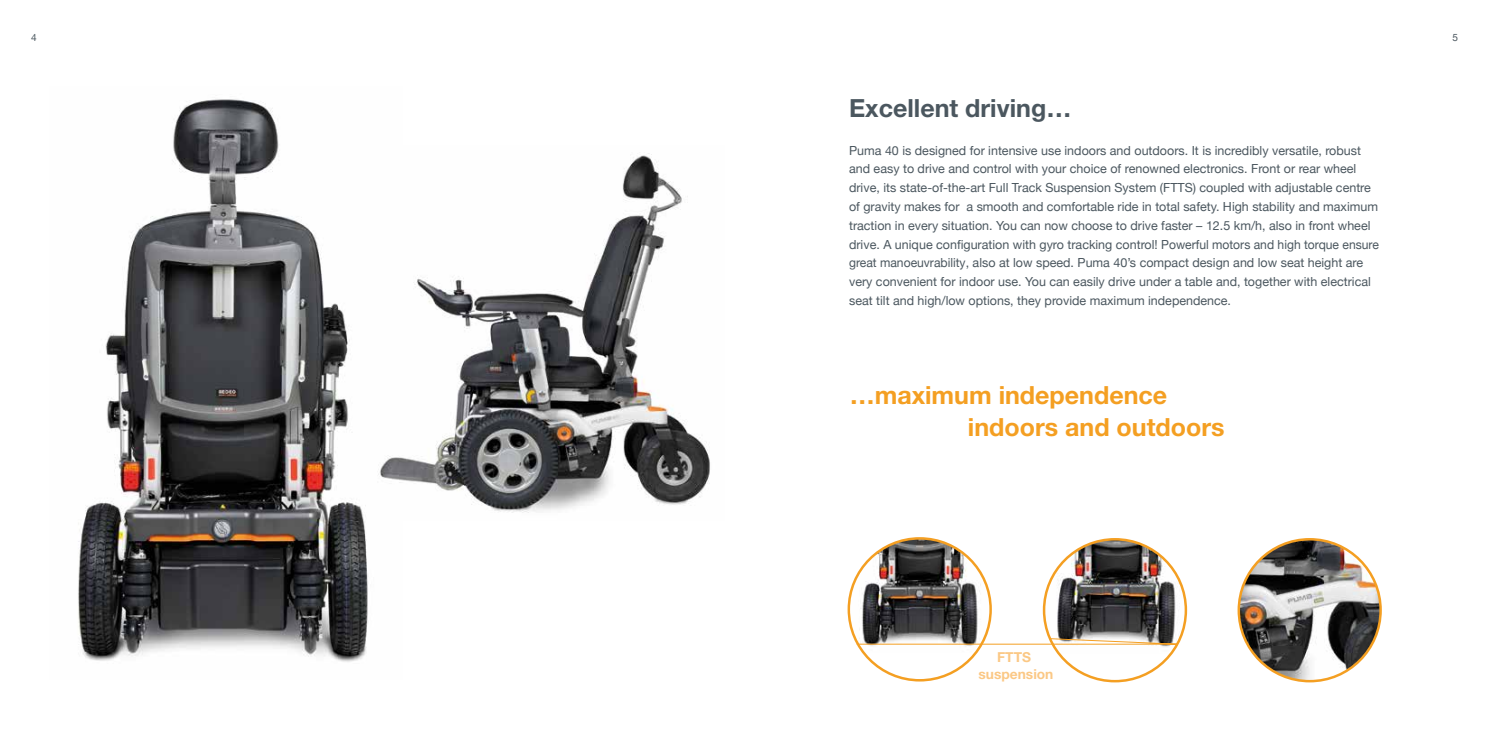
<style>
.page{position:relative;width:1489px;height:745px;background:#fff}
.page>*{position:absolute;margin:0;border:0;box-sizing:border-box;transform-origin:0 0}
.t1{font:700 25px/31.2px "Helvetica Neue";color:#f49f22}
.t2{font:700 25px "Helvetica Neue";color:#4b575f}
.t3{font:700 13.75px/16.5px "Helvetica Neue";color:#fbc885;text-align:center}
.t4{font:12.5px/18.8px "Helvetica Neue";color:#4b575f}
.t5{font:10px "Helvetica Neue";color:#4b575f}
</style>
<div class="page">
<img style="left:851px;top:539px;width:139px;height:113px">
<img style="left:1044px;top:540px;width:141px;height:113px">
<img style="left:1238px;top:539px;width:142px;height:141px;border-radius:71px">
<img style="left:78px;top:99px;width:290px;height:563px">
<img style="left:378px;top:153px;width:332px;height:360px">
<svg style="left:856px;top:637px;width:321px;height:7px"></svg>
<p class="t5" style="left:31px;top:28px;width:7px">4</p>
<p class="t5" style="left:1452px;top:28px;width:7px">5</p>
<h1 class="t2" style="left:849px;top:93px;width:224px">Excellent driving…</h1>
<p class="t4" style="left:849px;top:140px;width:531px">Puma 40 is designed for intensive use indoors and outdoors. It is incredibly versatile, robust and easy to drive and control with your choice of renowned electronics. Front or rear wheel drive, its state-of-the-art Full Track Suspension System (FTTS) coupled with adjustable centre of gravity makes for a smooth and comfortable ride in total safety. High stability and maximum traction in every situation. You can now choose to drive faster – 12.5 km/h, also in front wheel drive. A unique configuration with gyro tracking control! Powerful motors and high torque ensure great manoeuvrability, also at low speed. Puma 40’s compact design and low seat height are very convenient for indoor use. You can easily drive under a table and, together with electrical seat tilt and high/low options, they provide maximum independence.</p>
<h1 class="t1" style="left:967px;top:379px;width:258px;text-indent:-118px">…maximum independence indoors and outdoors</h1>
<p class="t3" style="left:978px;top:648px;width:76px">FTTS suspension</p>
</div>
